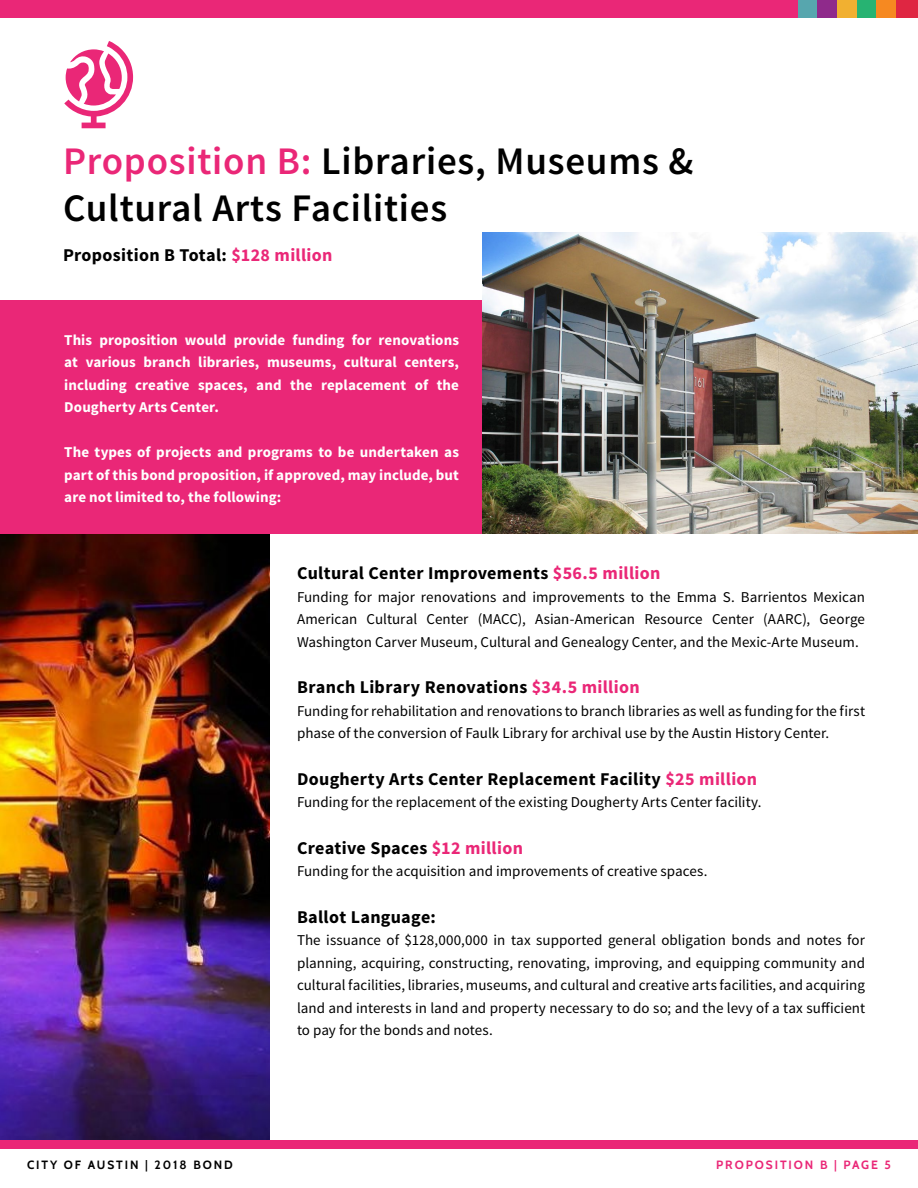
<style>
.page{position:relative;width:918px;height:1188px;background:#fff}
.page>*{position:absolute;margin:0;border:0;box-sizing:border-box;transform-origin:0 0}
.t1{font:600 39px "Source Sans Pro";letter-spacing:.02em;color:#000}
.t2{font:700 18px "Source Sans Pro";letter-spacing:.02em;color:#000}
.Paragraph{font:15px/22.5px "Source Sans Pro";letter-spacing:.005em;color:#000;text-align:justify}
.Paragraph-2{font:700 15px/22.5px "Source Sans Pro";letter-spacing:.005em;color:#fff;text-align:justify}
.t3{font:700 12px "Cabin";letter-spacing:.16em;color:#000}
.t4{font:700 12px "Cabin";letter-spacing:.16em;color:#ea2777}
.s1{color:#ea2777}
</style>
<div class="page">
<img style="left:0;top:534px;width:270px;height:606px">
<svg style="left:64px;top:41px;width:69px;height:87px"></svg>
<div style="left:0;top:1140px;width:918px;height:8px;background:#ea2777"></div>
<div style="left:0;top:300px;width:483px;height:234px;background:#ea2777"></div>
<img style="left:483px;top:232px;width:435px;height:302px">
<div style="left:0;top:0;width:918px;height:17px;background:#ea2777"></div>
<div style="left:798px;top:0;width:20px;height:17px;background:#57a6ae"></div>
<div style="left:818px;top:0;width:19px;height:17px;background:#8f2a8b"></div>
<div style="left:837px;top:0;width:20px;height:17px;background:#f1b031"></div>
<div style="left:857px;top:0;width:19px;height:17px;background:#27b372"></div>
<div style="left:876px;top:0;width:20px;height:17px;background:#f68921"></div>
<div style="left:896px;top:0;width:22px;height:17px;background:#df2642"></div>
<p class="t1" style="left:63px;top:137px;width:632px"><span class="s1">Proposition B:</span> Libraries, Museums &amp;</p>
<p class="t1" style="left:63px;top:183px;width:386px">Cultural Arts Facilities</p>
<p class="t2" style="left:63px;top:243px;width:271px">Proposition B Total: <span class="s1">$128 million</span></p>
<p class="Paragraph-2" style="left:64px;top:329px;width:396px">This proposition would provide funding for renovations at various branch libraries, museums, cultural centers, including creative spaces, and the replacement of the Dougherty Arts Center.</p>
<p class="Paragraph-2" style="left:64px;top:441px;width:396px">The types of projects and programs to be undertaken as part of this bond proposition, if approved, may include, but are not limited to, the following:</p>
<p class="t2" style="left:297px;top:562px;width:365px">Cultural Center Improvements <span class="s1">$56.5 million</span></p>
<p class="Paragraph" style="left:297px;top:586px;width:570px">Funding for major renovations and improvements to the Emma S. Barrientos Mexican American Cultural Center (MACC), Asian-American Resource Center (AARC), George Washington Carver Museum, Cultural and Genealogy Center, and the Mexic-Arte Museum.</p>
<p class="t2" style="left:297px;top:676px;width:344px">Branch Library Renovations <span class="s1">$34.5 million</span></p>
<p class="Paragraph" style="left:297px;top:700px;width:570px">Funding for rehabilitation and renovations to branch libraries as well as funding for the first phase of the conversion of Faulk Library for archival use by the Austin History Center.</p>
<p class="t2" style="left:297px;top:767px;width:462px">Dougherty Arts Center Replacement Facility <span class="s1">$25 million</span></p>
<p class="Paragraph" style="left:297px;top:791px;width:466px">Funding for the replacement of the existing Dougherty Arts Center facility.</p>
<p class="t2" style="left:297px;top:836px;width:228px">Creative Spaces <span class="s1">$12 million</span></p>
<p class="Paragraph" style="left:297px;top:860px;width:412px">Funding for the acquisition and improvements of creative spaces.</p>
<p class="t2" style="left:297px;top:905px;width:140px">Ballot Language:</p>
<p class="Paragraph" style="left:297px;top:929px;width:570px">The issuance of $128,000,000 in tax supported general obligation bonds and notes for planning, acquiring, constructing, renovating, improving, and equipping community and cultural facilities, libraries, museums, and cultural and creative arts facilities, and acquiring land and interests in land and property necessary to do so; and the levy of a tax sufficient to pay for the bonds and notes.</p>
<p class="t3" style="left:27px;top:1158px;width:207px">CITY OF AUSTIN | 2018 BOND</p>
<p class="t4" style="left:716px;top:1158px;width:176px">PROPOSITION B | PAGE 5</p>
</div>
